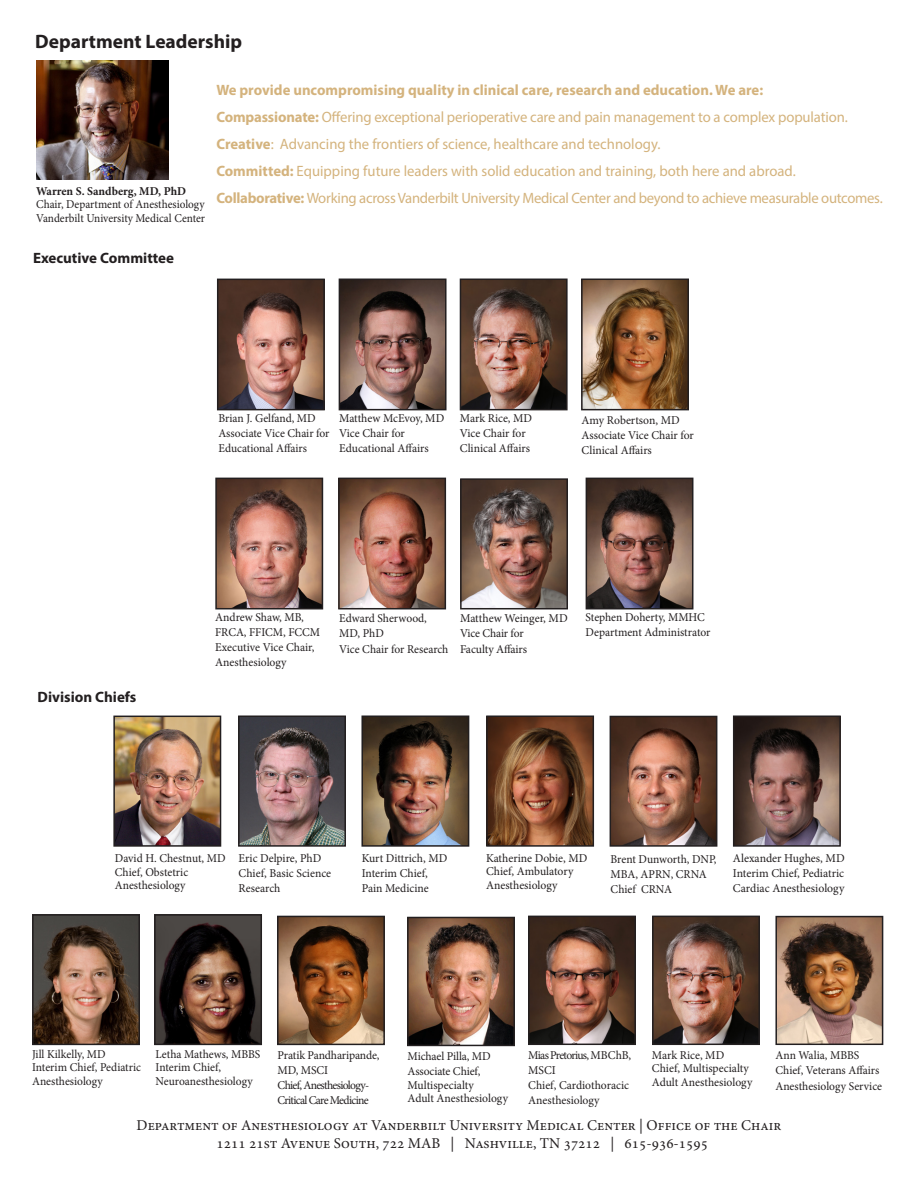
<style>
.page{position:relative;width:918px;height:1188px;background:#fff}
.page>*{position:absolute;margin:0;border:0;box-sizing:border-box;transform-origin:0 0}
.t1{font:700 19.5px "Myriad Pro";color:#231f20}
.t2{font:15px "Myriad Pro";letter-spacing:-.01em;color:#d4b37d}
.t3{font:15px "Minion Pro";color:#231f20}
.t4{font:700 15px "Myriad Pro";color:#d4b37d}
.t5{font:700 15px "Myriad Pro";color:#231f20}
.t6{font:12px/15px "Minion Pro";letter-spacing:-.005em;color:#231f20}
.t7{font:12px/13.5px "Minion Pro";letter-spacing:-.005em;color:#231f20;scale:.96 1}
.t8{font:12px/15px "Minion Pro";letter-spacing:-.03em;color:#231f20}
.t9{font:12px "Minion Pro";letter-spacing:-.005em;color:#231f20;scale:.94 1}
.t10{font:700 12px "Minion Pro";color:#231f20}
.s1{font-weight:700}
</style>
<div class="page">
<img style="left:36px;top:60px;width:133px;height:120px">
<img style="left:220px;top:282px;width:102px;height:125px">
<div style="left:217px;top:279px;width:108px;height:131px;border:2px solid #231f20"></div>
<img style="left:342px;top:282px;width:102px;height:125px">
<div style="left:339px;top:279px;width:108px;height:131px;border:2px solid #231f20"></div>
<img style="left:463px;top:282px;width:102px;height:125px">
<div style="left:460px;top:279px;width:108px;height:131px;border:2px solid #231f20"></div>
<img style="left:218px;top:481px;width:102px;height:125px">
<div style="left:215px;top:478px;width:108px;height:131px;border:2px solid #231f20"></div>
<img style="left:341px;top:481px;width:102px;height:125px">
<div style="left:338px;top:478px;width:108px;height:131px;border:2px solid #231f20"></div>
<img style="left:463px;top:481px;width:102px;height:125px">
<div style="left:460px;top:478px;width:108px;height:131px;border:2px solid #231f20"></div>
<img style="left:589px;top:481px;width:101px;height:125px">
<div style="left:586px;top:478px;width:107px;height:131px;border:2px solid #231f20"></div>
<img style="left:116px;top:719px;width:102px;height:125px">
<div style="left:113px;top:716px;width:108px;height:131px;border:2px solid #231f20"></div>
<img style="left:364px;top:719px;width:102px;height:125px">
<div style="left:361px;top:716px;width:108px;height:131px;border:2px solid #231f20"></div>
<img style="left:241px;top:719px;width:102px;height:125px">
<div style="left:238px;top:716px;width:108px;height:131px;border:2px solid #231f20"></div>
<img style="left:489px;top:719px;width:102px;height:125px">
<div style="left:486px;top:716px;width:108px;height:131px;border:2px solid #231f20"></div>
<img style="left:613px;top:719px;width:101px;height:125px">
<div style="left:610px;top:716px;width:107px;height:131px;border:2px solid #231f20"></div>
<img style="left:736px;top:719px;width:102px;height:125px">
<div style="left:733px;top:716px;width:108px;height:131px;border:2px solid #231f20"></div>
<img style="left:35px;top:917px;width:102px;height:125px">
<div style="left:32px;top:914px;width:108px;height:131px;border:2px solid #231f20"></div>
<img style="left:157px;top:917px;width:102px;height:125px">
<div style="left:154px;top:914px;width:108px;height:131px;border:2px solid #231f20"></div>
<img style="left:280px;top:919px;width:102px;height:123px">
<div style="left:277px;top:916px;width:108px;height:129px;border:2px solid #231f20"></div>
<img style="left:531px;top:919px;width:102px;height:123px">
<div style="left:528px;top:916px;width:108px;height:129px;border:2px solid #231f20"></div>
<img style="left:655px;top:919px;width:102px;height:123px">
<div style="left:652px;top:916px;width:108px;height:129px;border:2px solid #231f20"></div>
<img style="left:778px;top:919px;width:102px;height:123px">
<div style="left:775px;top:916px;width:108px;height:129px;border:2px solid #231f20"></div>
<img style="left:584px;top:282px;width:102px;height:125px">
<div style="left:581px;top:279px;width:108px;height:131px;border:2px solid #231f20"></div>
<img style="left:410px;top:920px;width:102px;height:123px">
<div style="left:407px;top:917px;width:108px;height:129px;border:2px solid #231f20"></div>
<p class="t1" style="left:35px;top:28px;width:208px">Department Leadership</p>
<p class="t10" style="left:36px;top:182px;width:151px">Warren S. Sandberg, MD, PhD</p>
<p class="t9" style="left:36px;top:196px;width:181px">Chair, Department of Anesthesiology</p>
<p class="t9" style="left:36px;top:210px;width:181px">Vanderbilt University Medical Center</p>
<p class="t5" style="left:33px;top:248px;width:143px">Executive Committee</p>
<p class="t4" style="left:216px;top:80px;width:548px">We provide uncompromising quality in clinical care, research and education. We are:</p>
<p class="t2" style="left:216px;top:107px;width:633px"><span class="s1">Compassionate:</span> Offering exceptional perioperative care and pain management to a complex population.</p>
<p class="t2" style="left:216px;top:134px;width:446px"><span class="s1">Creative</span>: Advancing the frontiers of science, healthcare and technology.</p>
<p class="t2" style="left:216px;top:161px;width:581px"><span class="s1">Committed:</span> Equipping future leaders with solid education and training, both here and abroad.</p>
<p class="t2" style="left:216px;top:188px;width:668px"><span class="s1">Collaborative:</span> Working across Vanderbilt University Medical Center and beyond to achieve measurable outcomes.</p>
<p class="t7" style="left:218px;top:412px;width:103px">Brian J. Gelfand, MD</p>
<p class="t7" style="left:218px;top:427px;width:117px">Associate Vice Chair for</p>
<p class="t7" style="left:218px;top:442px;width:94px">Educational Affairs</p>
<p class="t6" style="left:339px;top:411px;width:107px">Matthew McEvoy, MD</p>
<p class="t6" style="left:339px;top:426px;width:91px">Vice Chair for<br>Educational Affairs</p>
<p class="t6" style="left:460px;top:411px;width:74px">Mark Rice, MD</p>
<p class="t6" style="left:460px;top:426px;width:67px">Vice Chair for</p>
<p class="t6" style="left:460px;top:441px;width:72px">Clinical Affairs</p>
<p class="t6" style="left:582px;top:412px;width:100px">Amy Robertson, MD</p>
<p class="t6" style="left:582px;top:427px;width:114px">Associate Vice Chair for<br>Clinical Affairs</p>
<p class="t5" style="left:38px;top:687px;width:100px">Division Chiefs</p>
<p class="t6" style="left:215px;top:610px;width:106px">Andrew Shaw, MB,<br>FRCA, FFICM, FCCM</p>
<p class="t6" style="left:215px;top:640px;width:101px">Executive Vice Chair,<br>Anesthesiology</p>
<p class="t7" style="left:339px;top:611px;width:93px;line-height:15px">Edward Sherwood,<br>MD, PhD</p>
<p class="t7" style="left:339px;top:643px;width:115px">Vice Chair for Research</p>
<p class="t6" style="left:460px;top:611px;width:109px">Matthew Weinger, MD</p>
<p class="t7" style="left:460px;top:626px;width:68px">Vice Chair for</p>
<p class="t6" style="left:460px;top:642px;width:69px">Faculty Affairs</p>
<p class="t7" style="left:586px;top:610px;width:126px">Stephen Doherty, MMHC</p>
<p class="t7" style="left:586px;top:625px;width:132px">Department Administrator</p>
<p class="t7" style="left:115px;top:852px;width:117px">David H. Chestnut, MD<br>Chief, Obstetric<br>Anesthesiology</p>
<p class="t6" style="left:239px;top:851px;width:94px">Eric Delpire, PhD<br>Chief, Basic Science<br>Research</p>
<p class="t6" style="left:486px;top:851px;width:103px;line-height:13.5px">Katherine Dobie, MD<br>Chief, Ambulatory<br>Anesthesiology</p>
<p class="t6" style="left:362px;top:851px;width:87px">Kurt Dittrich, MD<br>Interim Chief,<br>Pain Medicine</p>
<p class="t7" style="left:611px;top:852px;width:112px;line-height:15px">Brent Dunworth, DNP,<br>MBA, APRN, CRNA<br>Chief CRNA</p>
<p class="t6" style="left:733px;top:851px;width:113px;text-align:justify">Alexander Hughes, MD Interim Chief, Pediatric Cardiac Anesthesiology</p>
<p class="t7" style="left:32px;top:1047px;width:115px">Jill Kilkelly, MD<br>Interim Chief, Pediatric<br>Anesthesiology</p>
<p class="t7" style="left:156px;top:1047px;width:111px">Letha Mathews, MBBS<br>Interim Chief,<br>Neuroanesthesiology</p>
<p class="t6" style="left:528px;top:1048px;width:104px">Mias Pretorius, MBChB,<br>MSCI<br>Chief, Cardiothoracic<br>Anesthesiology</p>
<p class="t6" style="left:652px;top:1048px;width:102px;line-height:13.5px">Mark Rice, MD<br>Chief, Multispecialty<br>Adult Anesthesiology</p>
<p class="t8" style="left:278px;top:1048px;width:104px">Pratik Pandharipande,<br>MD, MSCI<br>Chief, Anesthesiology-<br>Critical Care Medicine</p>
<p class="t7" style="left:775px;top:1048px;width:110px;line-height:15px">Ann Walia, MBBS<br>Chief, Veterans Affairs</p>
<p class="t6" style="left:408px;top:1049px;width:85px">Michael Pilla, MD<br>Associate Chief,</p>
<p class="t6" style="left:408px;top:1078px;width:102px;line-height:13.5px">Multispecialty<br>Adult Anesthesiology</p>
<p class="t7" style="left:775px;top:1080px;width:113px">Anesthesiology Service</p>
<p class="t3" style="left:137px;top:1115px;width:646px">Department of Anesthesiology at Vanderbilt University Medical Center | Office of the Chair</p>
<p class="t3" style="left:217px;top:1133px;width:493px">1211 21st Avenue South, 722 MAB | Nashville, TN 37212 | 615-936-1595</p>
</div>
